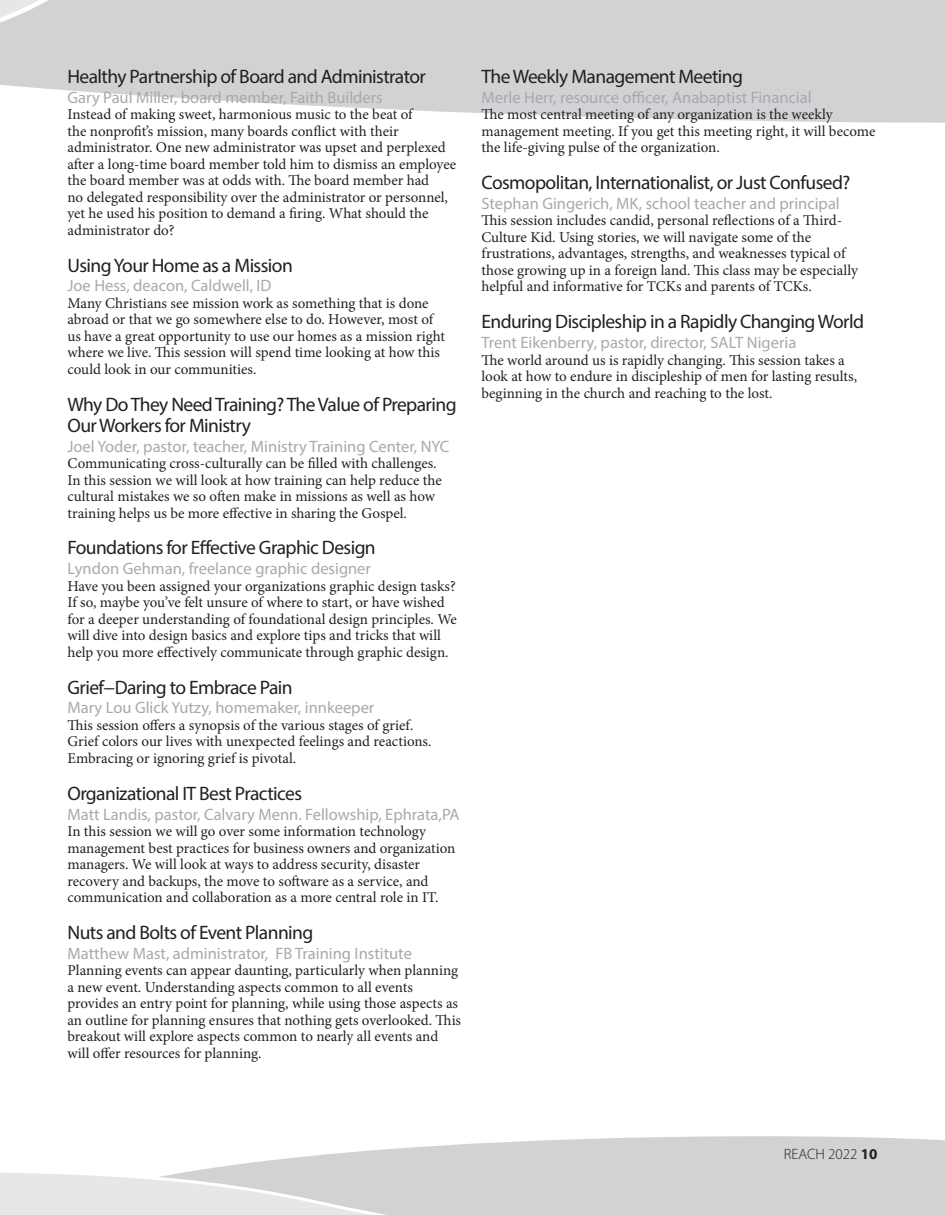
<style>
.page{position:relative;width:945px;height:1215px;background:#fff}
.page>*{position:absolute;margin:0;border:0;box-sizing:border-box;transform-origin:0 0}
.t1{font:19.5px/21px "Myriad Pro";letter-spacing:-.03em;color:#231f20}
.t2{font:16.5px "Myriad Pro";color:#a8a9ad}
.t3{font:15px/16.5px "Minion Pro";color:#231f20}
.t4{font:300 15px "Myriad Pro";color:#231f20}
.s1{font-weight:700}
</style>
<div class="page">
<div style="left:367px;top:1136px;width:578px;height:79px;background:#d1d2d4"></div>
<svg style="left:0;top:1151px;width:486px;height:64px"></svg>
<svg style="left:122px;top:0;width:823px;height:123px;background:#d4d5d7"></svg>
<svg style="left:0;top:0;width:122px;height:95px;background:#d5d6d7"></svg>
<h1 class="t1" style="left:68px;top:66px;width:360px">Healthy Partnership of Board and Administrator</h1>
<p class="t2" style="left:68px;top:87px;width:317px">Gary Paul Miller, board member, Faith Builders</p>
<p class="t3" style="left:68px;top:106px;width:390px">Instead of making sweet, harmonious music to the beat of<br>the nonprofit’s mission, many boards conflict with their administrator. One new administrator was upset and perplexed after a long-time board member told him to dismiss an employee the board member was at odds with. The board member had<br>no delegated responsibility over the administrator or personnel, yet he used his position to demand a firing. What should the administrator do?</p>
<h1 class="t1" style="left:68px;top:254px;width:227px">Using Your Home as a Mission</h1>
<p class="t2" style="left:68px;top:276px;width:206px">Joe Hess, deacon, Caldwell, ID</p>
<p class="t3" style="left:68px;top:295px;width:379px">Many Christians see mission work as something that is done abroad or that we go somewhere else to do. However, most of us have a great opportunity to use our homes as a mission right where we live. This session will spend time looking at how this could look in our communities.</p>
<h1 class="t1" style="left:68px;top:393px;width:391px">Why Do They Need Training? The Value of Preparing<br>Our Workers for Ministry</h1>
<p class="t2" style="left:68px;top:436px;width:384px">Joel Yoder, pastor, teacher, Ministry Training Center, NYC</p>
<p class="t3" style="left:68px;top:455px;width:376px">Communicating cross-culturally can be filled with challenges.<br>In this session we will look at how training can help reduce the cultural mistakes we so often make in missions as well as how training helps us be more effective in sharing the Gospel.</p>
<h1 class="t1" style="left:68px;top:537px;width:310px">Foundations for Effective Graphic Design</h1>
<p class="t2" style="left:68px;top:559px;width:305px">Lyndon Gehman, freelance graphic designer</p>
<p class="t3" style="left:68px;top:578px;width:391px">Have you been assigned your organizations graphic design tasks?<br>If so, maybe you’ve felt unsure of where to start, or have wished for a deeper understanding of foundational design principles. We will dive into design basics and explore tips and tricks that will help you more effectively communicate through graphic design.</p>
<h1 class="t1" style="left:68px;top:676px;width:227px">Grief−Daring to Embrace Pain</h1>
<p class="t2" style="left:68px;top:698px;width:308px">Mary Lou Glick Yutzy, homemaker, innkeeper</p>
<p class="t3" style="left:68px;top:717px;width:366px">This session offers a synopsis of the various stages of grief.<br>Grief colors our lives with unexpected feelings and reactions.<br>Embracing or ignoring grief is pivotal.</p>
<h1 class="t1" style="left:68px;top:783px;width:236px">Organizational IT Best Practices</h1>
<p class="t2" style="left:68px;top:804px;width:394px">Matt Landis, pastor, Calvary Menn. Fellowship, Ephrata,PA</p>
<p class="t3" style="left:68px;top:823px;width:389px">In this session we will go over some information technology management best practices for business owners and organization managers. We will look at ways to address security, disaster recovery and backups, the move to software as a service, and communication and collaboration as a more central role in IT.</p>
<h1 class="t1" style="left:68px;top:922px;width:247px">Nuts and Bolts of Event Planning</h1>
<p class="t2" style="left:68px;top:943px;width:346px">Matthew Mast, administrator, FB Training Institute</p>
<p class="t3" style="left:68px;top:962px;width:395px">Planning events can appear daunting, particularly when planning a new event. Understanding aspects common to all events provides an entry point for planning, while using those aspects as an outline for planning ensures that nothing gets overlooked. This breakout will explore aspects common to nearly all events and will offer resources for planning.</p>
<h1 class="t1" style="left:482px;top:66px;width:263px">The Weekly Management Meeting</h1>
<p class="t2" style="left:482px;top:87px;width:332px">Merle Herr, resource officer, Anabaptist Financial</p>
<p class="t3" style="left:482px;top:106px;width:396px">The most central meeting of any organization is the weekly management meeting. If you get this meeting right, it will become the life-giving pulse of the organization.</p>
<h1 class="t1" style="left:482px;top:172px;width:370px">Cosmopolitan, Internationalist, or Just Confused?</h1>
<p class="t2" style="left:482px;top:193px;width:360px">Stephan Gingerich, MK, school teacher and principal</p>
<p class="t3" style="left:482px;top:212px;width:378px">This session includes candid, personal reflections of a Third-Culture Kid. Using stories, we will navigate some of the frustrations, advantages, strengths, and weaknesses typical of those growing up in a foreign land. This class may be especially helpful and informative for TCKs and parents of TCKs.</p>
<h1 class="t1" style="left:482px;top:311px;width:384px">Enduring Discipleship in a Rapidly Changing World</h1>
<p class="t2" style="left:482px;top:332px;width:316px">Trent Eikenberry, pastor, director, SALT Nigeria</p>
<p class="t3" style="left:482px;top:352px;width:377px">The world around us is rapidly changing. This session takes a look at how to endure in discipleship of men for lasting results, beginning in the church and reaching to the lost.</p>
<p class="t4" style="left:784px;top:1145px;width:95px">REACH 2022 <span class="s1">10</span></p>
</div>
